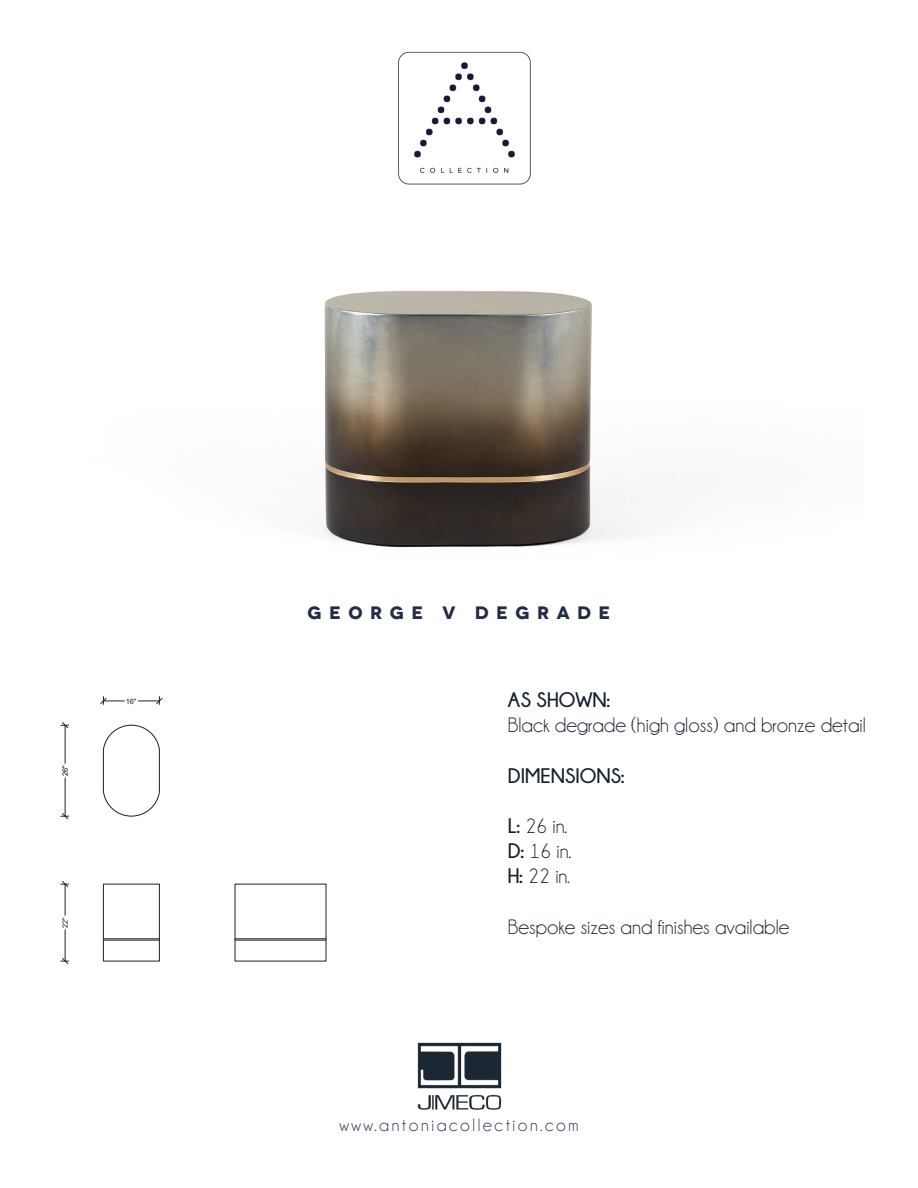
<style>
.page{position:relative;width:918px;height:1188px;background:#fff}
.page>*{position:absolute;margin:0;border:0;box-sizing:border-box;transform-origin:0 0}
.t1{font:21px "Champagne&Limousines";color:#131f2b}
.t2{font:700 21px "Champagne&Limousines";color:#131f2b}
.t3{font:18px "Champagne&Limousines";letter-spacing:.14em;color:#222c47}
.t4{font:700 expanded 18px "Novecento";letter-spacing:.41em;color:#222c47}
.t5{font:7.35px "Arial";color:#231f20}
.t6{font:7.35px "Arial";color:#000}
.s1{font-weight:700}
</style>
<div class="page">
<img style="left:316px;top:291px;width:331px;height:257px">
<img style="left:417px;top:1042px;width:85px;height:68px">
<img style="left:398px;top:51px;width:133px;height:134px">
<svg style="left:103px;top:725px;width:57px;height:25px"></svg>
<hr style="left:159px;top:750px;width:1px;height:42px;background:#231f20">
<svg style="left:103px;top:791px;width:57px;height:25px"></svg>
<hr style="left:103px;top:750px;width:1px;height:42px;background:#231f20">
<hr style="left:235px;top:940px;width:91px;height:1px;background:#231f20">
<hr style="left:235px;top:939px;width:91px;height:1px;background:#231f20">
<hr style="left:103px;top:940px;width:56px;height:1px;background:#231f20">
<hr style="left:103px;top:939px;width:56px;height:1px;background:#231f20">
<hr style="left:65px;top:778px;width:1px;height:38px;background:#231f20">
<hr style="left:65px;top:725px;width:1px;height:38px;background:#231f20">
<svg style="left:61px;top:813px;width:8px;height:6px"></svg>
<svg style="left:61px;top:722px;width:8px;height:6px"></svg>
<svg style="left:101px;top:697px;width:23px;height:7px"></svg>
<svg style="left:138px;top:697px;width:24px;height:7px"></svg>
<hr style="left:65px;top:930px;width:1px;height:31px;background:#231f20">
<hr style="left:65px;top:884px;width:1px;height:31px;background:#231f20">
<svg style="left:61px;top:958px;width:8px;height:6px"></svg>
<svg style="left:61px;top:881px;width:8px;height:6px"></svg>
<p class="t6" style="left:60px;top:776px;width:12px;rotate:-90deg">26"</p>
<p class="t5" style="left:60px;top:928px;width:12px;rotate:-90deg">22"</p>
<p class="t5" style="left:126px;top:696px;width:12px">16"</p>
<p class="t4" style="left:307px;top:601px;width:305px">GEORGE V DEGRADE</p>
<p class="t2" style="left:508px;top:688px;width:104px">AS SHOWN:</p>
<p class="t1" style="left:508px;top:715px;width:359px">Black degrade (high gloss) and bronze detail</p>
<p class="t2" style="left:508px;top:764px;width:118px">DIMENSIONS:</p>
<p class="t1" style="left:508px;top:815px;width:61px"><span class="s1">L:</span> 26 in.</p>
<p class="t1" style="left:508px;top:841px;width:65px"><span class="s1">D:</span> 16 in.</p>
<p class="t1" style="left:508px;top:866px;width:64px"><span class="s1">H:</span> 22 in.</p>
<p class="t1" style="left:508px;top:916px;width:283px">Bespoke sizes and finishes available</p>
<p class="t3" style="left:339px;top:1116px;width:241px">www.antoniacollection.com</p>
</div>
